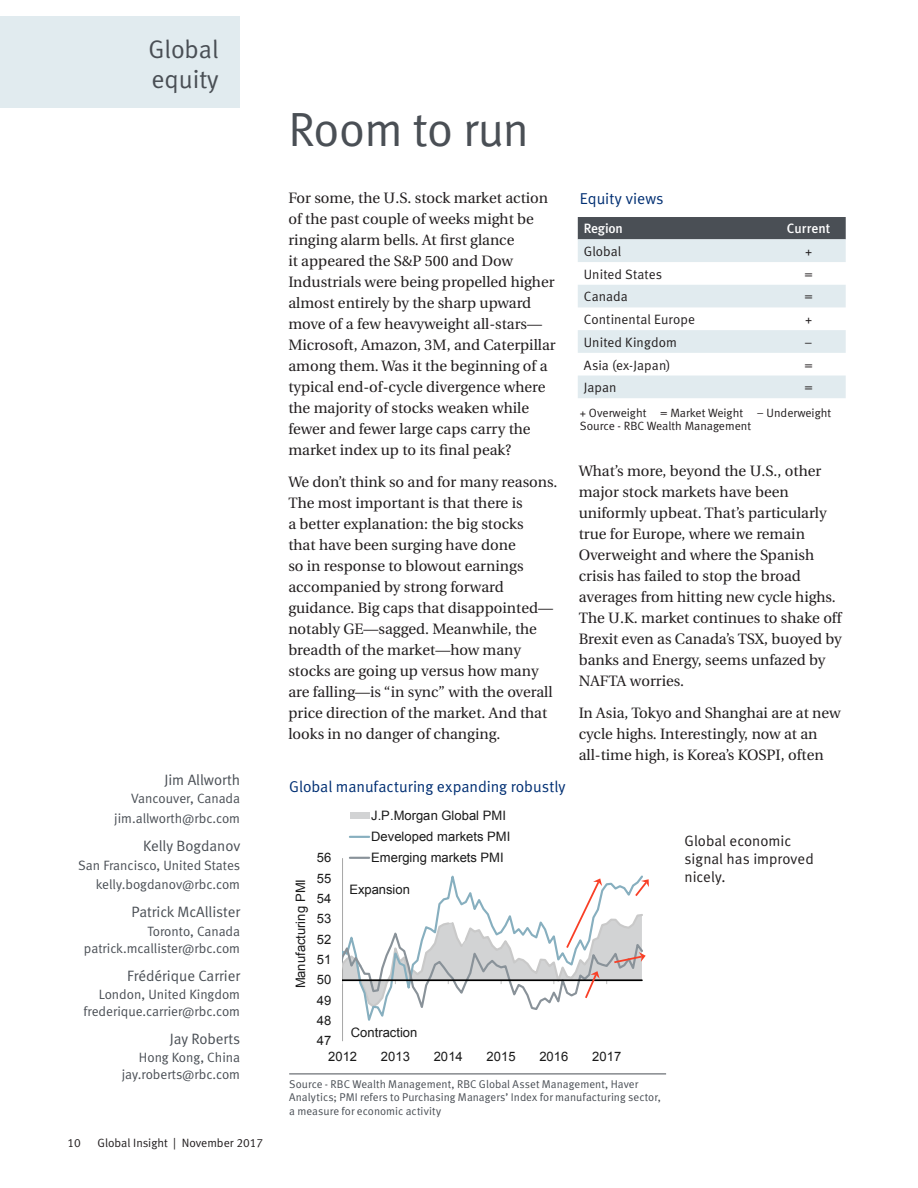
<style>
.page{position:relative;width:918px;height:1188px;background:#fff}
.page>*{position:absolute;margin:0;border:0;box-sizing:border-box;transform-origin:0 0}
.Main_Title_slate_gra{font:48px "Meta Normal LF";letter-spacing:-.01em;color:#4a4f55}
.F_B_Sub-title_-_slat{font:25.5px/30px "Meta Normal LF";color:#4a4f55}
.Graph_Diagram_Header{font:15.75px "Meta Normal LF";letter-spacing:-.005em;color:#002f73}
.Body_Copy_Big{font:15px/21px "Utopia";color:#231f20}
.Analyst_Name{font:15px "Meta Normal LF";color:#4a4f55}
.Table_Graph_Chart_te{font:15px/18px "Meta Normal LF";color:#231f20}
.Analyst_location_ema{font:13.5px/16.5px "Meta Normal LF";color:#4a4f55;text-align:right}
.Table_Graph_Chart_te-2{font:13.5px "Meta Normal LF";letter-spacing:.005em;color:#231f20}
.Table_Header{font:13.5px "Meta Medium LF";letter-spacing:.005em;color:#fff}
.t1{font:13.05px/21px "Arial";color:#1a1a1a}
.Disclosure_w_out_rul{font:12px/13.5px "Meta Normal LF";color:#231f20}
.Table_Graph_Chart_So{font:11.25px/13.5px "Meta Normal LF";letter-spacing:.005em;color:#4a4f55}
</style>
<div class="page">
<div style="left:0;top:16px;width:239px;height:92px;background:#e1ebef"></div>
<svg style="left:578px;top:217px;width:268px;height:181px"></svg>
<div style="left:350px;top:813px;width:19px;height:6px;background:#d2d3d4"></div>
<svg style="left:350px;top:836px;width:19px;height:2px"></svg>
<svg style="left:342px;top:857px;width:307px;height:185px"></svg>
<hr style="left:289px;top:1074px;width:377px;height:1px;background:#4a4f55">
<p class="F_B_Sub-title_-_slat" style="left:148px;top:34px;width:72px">Global equity</p>
<p class="Analyst_Name" style="left:164px;top:771px;width:77px">Jim Allworth</p>
<p class="Analyst_location_ema" style="left:131px;top:790px;width:110px">Vancouver, Canada</p>
<p class="Analyst_location_ema" style="left:114px;top:810px;width:127px">jim.allworth@rbc.com</p>
<p class="Analyst_Name" style="left:143px;top:837px;width:99px">Kelly Bogdanov</p>
<p class="Analyst_location_ema" style="left:78px;top:857px;width:164px">San Francisco, United States</p>
<p class="Analyst_location_ema" style="left:96px;top:876px;width:146px">kelly.bogdanov@rbc.com</p>
<p class="Analyst_Name" style="left:131px;top:904px;width:110px">Patrick McAllister</p>
<p class="Analyst_location_ema" style="left:84px;top:923px;width:158px">Toronto, Canada patrick.mcallister@rbc.com</p>
<p class="Analyst_Name" style="left:127px;top:967px;width:114px">Frédérique Carrier</p>
<p class="Analyst_location_ema" style="left:84px;top:986px;width:158px">London, United Kingdom frederique.carrier@rbc.com</p>
<p class="Analyst_Name" style="left:170px;top:1030px;width:72px">Jay Roberts</p>
<p class="Analyst_location_ema" style="left:122px;top:1049px;width:120px">Hong Kong, China jay.roberts@rbc.com</p>
<p class="Disclosure_w_out_rul" style="left:68px;top:1136px;width:15px">10</p>
<p class="Disclosure_w_out_rul" style="left:98px;top:1136px;width:167px">Global Insight | November 2017</p>
<p class="Main_Title_slate_gra" style="left:288px;top:102px;width:242px">Room to run</p>
<p class="Body_Copy_Big" style="left:288px;top:188px;width:269px">For some, the U.S. stock market action of the past couple of weeks might be ringing alarm bells. At first glance<br>it appeared the S&amp;P 500 and Dow Industrials were being propelled higher almost entirely by the sharp upward move of a few heavyweight all-stars— Microsoft, Amazon, 3M, and Caterpillar among them. Was it the beginning of a typical end-of-cycle divergence where the majority of stocks weaken while fewer and fewer large caps carry the market index up to its final peak?</p>
<p class="Body_Copy_Big" style="left:288px;top:472px;width:271px">We don’t think so and for many reasons.<br>The most important is that there is<br>a better explanation: the big stocks<br>that have been surging have done<br>so in response to blowout earnings accompanied by strong forward guidance. Big caps that disappointed— notably GE—sagged. Meanwhile, the breadth of the market—how many stocks are going up versus how many are falling—is “in sync” with the overall price direction of the market. And that looks in no danger of changing.</p>
<p class="Graph_Diagram_Header" style="left:289px;top:778px;width:278px">Global manufacturing expanding robustly</p>
<p class="t1" style="left:290px;top:988px;width:111px;rotate:-90deg">Manufacturing PMI</p>
<p class="t1" style="left:317px;top:847px;width:16px">56</p>
<p class="t1" style="left:317px;top:868px;width:16px">55</p>
<p class="t1" style="left:317px;top:888px;width:16px">54</p>
<p class="t1" style="left:317px;top:908px;width:16px">53</p>
<p class="t1" style="left:317px;top:929px;width:16px">52</p>
<p class="t1" style="left:317px;top:949px;width:16px">51</p>
<p class="t1" style="left:317px;top:969px;width:16px">50</p>
<p class="t1" style="left:317px;top:990px;width:16px">49</p>
<p class="t1" style="left:317px;top:1010px;width:16px">48</p>
<p class="t1" style="left:317px;top:1030px;width:16px">47</p>
<p class="t1" style="left:371px;top:805px;width:141px">J.P.Morgan Global PMI<br>Developed markets PMI<br>Emerging markets PMI</p>
<p class="t1" style="left:349px;top:879px;width:62px">Expansion</p>
<p class="t1" style="left:351px;top:1022px;width:68px">Contraction</p>
<p class="Graph_Diagram_Header" style="left:580px;top:190px;width:85px">Equity views</p>
<p class="Table_Header" style="left:584px;top:221px;width:41px">Region</p>
<p class="Table_Header" style="left:787px;top:221px;width:45px">Current</p>
<p class="Table_Graph_Chart_te-2" style="left:584px;top:244px;width:39px">Global</p>
<p class="Table_Graph_Chart_te-2" style="left:805px;top:244px;width:9px">+</p>
<p class="Table_Graph_Chart_te-2" style="left:584px;top:266px;width:80px">United States</p>
<p class="Table_Graph_Chart_te-2" style="left:804px;top:266px;width:10px">=</p>
<p class="Table_Graph_Chart_te-2" style="left:584px;top:289px;width:45px">Canada</p>
<p class="Table_Graph_Chart_te-2" style="left:804px;top:289px;width:10px">=</p>
<p class="Table_Graph_Chart_te-2" style="left:584px;top:312px;width:113px">Continental Europe</p>
<p class="Table_Graph_Chart_te-2" style="left:805px;top:312px;width:9px">+</p>
<p class="Table_Graph_Chart_te-2" style="left:584px;top:334px;width:95px">United Kingdom</p>
<p class="Table_Graph_Chart_te-2" style="left:805px;top:334px;width:9px">–</p>
<p class="Table_Graph_Chart_te-2" style="left:584px;top:357px;width:88px">Asia (ex-Japan)</p>
<p class="Table_Graph_Chart_te-2" style="left:804px;top:357px;width:10px">=</p>
<p class="Table_Graph_Chart_te-2" style="left:584px;top:380px;width:34px">Japan</p>
<p class="Table_Graph_Chart_te-2" style="left:804px;top:380px;width:10px">=</p>
<p class="Disclosure_w_out_rul" style="left:580px;top:406px;width:253px">+ Overweight = Market Weight – Underweight<br>Source - RBC Wealth Management</p>
<p class="Body_Copy_Big" style="left:579px;top:461px;width:264px">What’s more, beyond the U.S., other major stock markets have been uniformly upbeat. That’s particularly true for Europe, where we remain Overweight and where the Spanish crisis has failed to stop the broad averages from hitting new cycle highs.<br>The U.K. market continues to shake off Brexit even as Canada’s TSX, buoyed by banks and Energy, seems unfazed by NAFTA worries.</p>
<p class="Body_Copy_Big" style="left:579px;top:703px;width:264px">In Asia, Tokyo and Shanghai are at new cycle highs. Interestingly, now at an all-time high, is Korea’s KOSPI, often</p>
<p class="Table_Graph_Chart_te" style="left:685px;top:831px;width:131px">Global economic signal has improved nicely.</p>
<p class="t1" style="left:328px;top:1046px;width:31px">2012</p>
<p class="t1" style="left:381px;top:1046px;width:31px">2013</p>
<p class="t1" style="left:434px;top:1046px;width:31px">2014</p>
<p class="t1" style="left:487px;top:1046px;width:31px">2015</p>
<p class="t1" style="left:539px;top:1046px;width:31px">2016</p>
<p class="t1" style="left:592px;top:1046px;width:31px">2017</p>
<p class="Table_Graph_Chart_So" style="left:289px;top:1077px;width:373px">Source - RBC Wealth Management, RBC Global Asset Management, Haver<br>Analytics; PMI refers to Purchasing Managers’ Index for manufacturing sector, a measure for economic activity</p>
</div>
